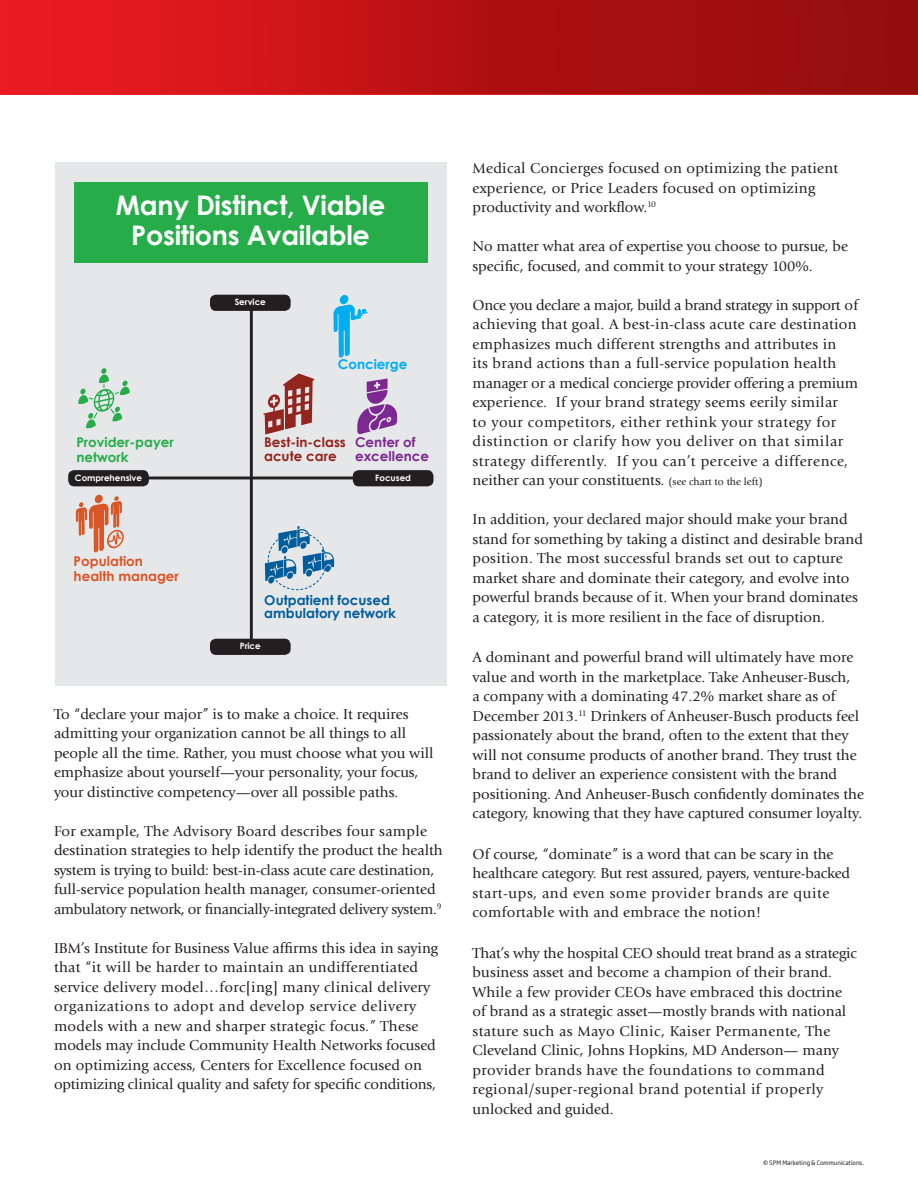
<style>
.page{position:relative;width:918px;height:1188px;background:#fff}
.page>*{position:absolute;margin:0;border:0;box-sizing:border-box;transform-origin:0 0}
.t1{font:700 27px/30px "Century Gothic";letter-spacing:-.01em;color:#fff;text-align:center}
.t2{font:15px/19.5px "Giovanni";color:#231f20}
.t3{font:15px/19.5px "Giovanni";letter-spacing:.02em;color:#231f20}
.t4{font:700 13.5px/13.5px "Century Gothic";color:#005d9c}
.t5{font:700 13.5px/15px "Century Gothic";color:#d95626}
.t6{font:700 13.5px/13.5px "Century Gothic";color:#92251d}
.t7{font:700 13.5px/15px "Century Gothic";color:#26ad4a}
.t8{font:700 13.5px/13.5px "Century Gothic";color:#7b2991}
.t9{font:700 13.5px "Century Gothic";color:#00aeef}
.t10{font:700 8.7px "Century Gothic";color:#fff}
.t11{font:6px "Soho Gothic Pro";color:#231f20}
.s1{font-size:10.5px}
</style>
<div class="page">
<div style="left:0;top:0;width:918px;height:94px;background:linear-gradient(to right,#eb1a20,#8b0b0a)"></div>
<div style="left:55px;top:162px;width:391px;height:524px;background:#e6e7e9"></div>
<div style="left:74px;top:182px;width:353px;height:80px;background:#26ad4a"></div>
<svg style="left:78px;top:368px;width:52px;height:60px"></svg>
<svg style="left:76px;top:494px;width:48px;height:59px"></svg>
<svg style="left:333px;top:295px;width:35px;height:63px"></svg>
<svg style="left:357px;top:378px;width:40px;height:56px"></svg>
<svg style="left:264px;top:374px;width:50px;height:61px"></svg>
<svg style="left:265px;top:526px;width:69px;height:65px"></svg>
<div style="left:353px;top:470px;width:80px;height:16px;background:#231f20;border-radius:6px"></div>
<hr style="left:138px;top:477px;width:225px;height:2px;background:#231f20">
<hr style="left:250px;top:309px;width:3px;height:331px;background:#231f20">
<div style="left:68px;top:470px;width:81px;height:16px;background:#231f20;border-radius:6px"></div>
<div style="left:210px;top:295px;width:81px;height:16px;background:#231f20;border-radius:6px"></div>
<div style="left:210px;top:639px;width:81px;height:16px;background:#231f20;border-radius:6px"></div>
<h1 class="t1" style="left:116px;top:190px;width:271px">Many Distinct, Viable<br>Positions Available</h1>
<p class="t7" style="left:76px;top:435px;width:99px">Provider-payer network</p>
<p class="t10" style="left:235px;top:297px;width:33px">Service</p>
<p class="t9" style="left:338px;top:356px;width:71px">Concierge</p>
<p class="t6" style="left:264px;top:435px;width:83px">Best-in-class acute care</p>
<p class="t8" style="left:355px;top:435px;width:75px">Center of excellence</p>
<p class="t10" style="left:75px;top:472px;width:69px">Comprehensive</p>
<p class="t10" style="left:375px;top:472px;width:37px">Focused</p>
<p class="t5" style="left:74px;top:553px;width:107px">Population health manager</p>
<p class="t4" style="left:264px;top:593px;width:133px">Outpatient focused ambulatory network</p>
<p class="t10" style="left:240px;top:641px;width:22px">Price</p>
<p class="t2" style="left:54px;top:704px;width:381px">To “declare your major” is to make a choice. It requires admitting your organization cannot be all things to all people all the time. Rather, you must choose what you will emphasize about yourself—your personality, your focus, your distinctive competency—over all possible paths.</p>
<p class="t2" style="left:54px;top:821px;width:390px">For example, The Advisory Board describes four sample destination strategies to help identify the product the health system is trying to build: best-in-class acute care destination, full-service population health manager, consumer-oriented ambulatory network, or financially-integrated delivery system.<sup>9</sup></p>
<p class="t2" style="left:54px;top:938px;width:386px">IBM’s Institute for Business Value affirms this idea in saying that “it will be harder to maintain an undifferentiated service delivery model…forc[ing] many clinical delivery organizations to adopt and develop service delivery models with a new and sharper strategic focus.” These models may include Community Health Networks focused on optimizing access, Centers for Excellence focused on optimizing clinical quality and safety for specific conditions,</p>
<p class="t3" style="left:473px;top:159px;width:367px">Medical Concierges focused on optimizing the patient experience, or Price Leaders focused on optimizing productivity and workflow.<sup>10</sup></p>
<p class="t2" style="left:472px;top:237px;width:377px">No matter what area of expertise you choose to pursue, be specific, focused, and commit to your strategy 100%.</p>
<p class="t3" style="left:472px;top:295px;width:387px">Once you declare a major, build a brand strategy in support of achieving that goal. A best-in-class acute care destination emphasizes much different strengths and attributes in<br>its brand actions than a full-service population health manager or a medical concierge provider offering a premium experience. If your brand strategy seems eerily similar<br>to your competitors, either rethink your strategy for distinction or clarify how you deliver on that similar strategy differently. If you can’t perceive a difference, neither can your constituents. <span class="s1">(see chart to the left)</span></p>
<p class="t2" style="left:472px;top:510px;width:392px">In addition, your declared major should make your brand stand for something by taking a distinct and desirable brand position. The most successful brands set out to capture market share and dominate their category, and evolve into powerful brands because of it. When your brand dominates a category, it is more resilient in the face of disruption.</p>
<p class="t2" style="left:472px;top:648px;width:393px">A dominant and powerful brand will ultimately have more value and worth in the marketplace. Take Anheuser-Busch,<br>a company with a dominating 47.2% market share as of December 2013.<sup>11</sup> Drinkers of Anheuser-Busch products feel passionately about the brand, often to the extent that they will not consume products of another brand. They trust the brand to deliver an experience consistent with the brand positioning. And Anheuser-Busch confidently dominates the category, knowing that they have captured consumer loyalty.</p>
<p class="t2" style="left:472px;top:844px;width:379px">Of course, “dominate” is a word that can be scary in the healthcare category. But rest assured, payers, venture-backed start-ups, and even some provider brands are quite comfortable with and embrace the notion!</p>
<p class="t2" style="left:472px;top:943px;width:386px">That’s why the hospital CEO should treat brand as a strategic business asset and become a champion of their brand.<br>While a few provider CEOs have embraced this doctrine of brand as a strategic asset—mostly brands with national stature such as Mayo Clinic, Kaiser Permanente, The Cleveland Clinic, Johns Hopkins, MD Anderson— many provider brands have the foundations to command regional/super-regional brand potential if properly unlocked and guided.</p>
<p class="t11" style="left:763px;top:1158px;width:102px">© SPM Marketing &amp; Communications.</p>
</div>
